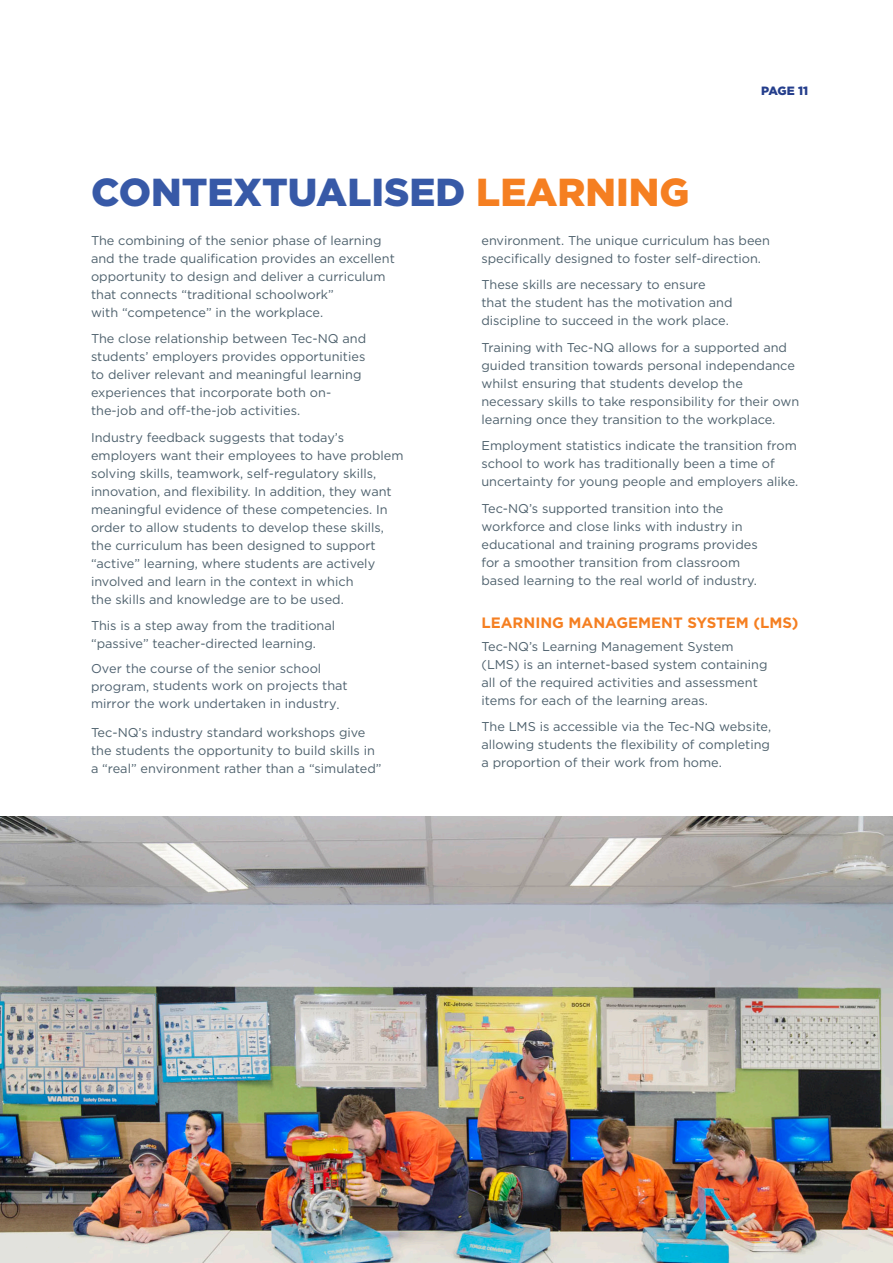
<style>
.page{position:relative;width:893px;height:1263px;background:#fff}
.page>*{position:absolute;margin:0;border:0;box-sizing:border-box;transform-origin:0 0}
.Heading_1{font:900 39px "Gotham";color:#3759a7}
.Heading_2{font:700 15px "Gotham";color:#f57f21}
.Body_Copy{font:12.75px/18px "Gotham";color:#4d606c}
.Body_Copy-2{font:12.75px/16.5px "Gotham";color:#4e6170}
.t1{font:900 12px "Gotham";letter-spacing:-.02em;color:#243e8c}
.s1{color:#f57f21}
</style>
<div class="page">
<img style="left:0;top:816px;width:893px;height:447px">
<p class="t1" style="left:761px;top:82px;width:48px">PAGE 11</p>
<p class="Heading_1" style="left:91px;top:165px;width:600px">CONTEXTUALISED <span class="s1">LEARNING</span></p>
<p class="Body_Copy" style="left:91px;top:231px;width:305px">The combining of the senior phase of learning and the trade qualification provides an excellent opportunity to design and deliver a curriculum that connects “traditional schoolwork”<br>with “competence” in the workplace.</p>
<p class="Body_Copy" style="left:91px;top:330px;width:277px">The close relationship between Tec-NQ and students’ employers provides opportunities to deliver relevant and meaningful learning experiences that incorporate both on&shy;the-job and off-the-job activities.</p>
<p class="Body_Copy" style="left:91px;top:428px;width:314px">Industry feedback suggests that today’s employers want their employees to have problem solving skills, teamwork, self-regulatory skills, innovation, and flexibility. In addition, they want meaningful evidence of these competencies. In order to allow students to develop these skills, the curriculum has been designed to support “active” learning, where students are actively involved and learn in the context in which<br>the skills and knowledge are to be used.</p>
<p class="Body_Copy" style="left:91px;top:617px;width:246px">This is a step away from the traditional “passive” teacher-directed learning.</p>
<p class="Body_Copy-2" style="left:91px;top:660px;width:258px">Over the course of the senior school program, students work on projects that</p>
<p class="Body_Copy-2" style="left:91px;top:695px;width:250px">mirror the work undertaken in industry.</p>
<p class="Body_Copy" style="left:91px;top:724px;width:292px">Tec-NQ’s industry standard workshops give the students the opportunity to build skills in a “real” environment rather than a “simulated”</p>
<p class="Body_Copy" style="left:481px;top:231px;width:290px">environment. The unique curriculum has been specifically designed to foster self-direction.</p>
<p class="Body_Copy" style="left:481px;top:276px;width:253px">These skills are necessary to ensure that the student has the motivation and discipline to succeed in the work place.</p>
<p class="Body_Copy" style="left:481px;top:338px;width:319px">Training with Tec-NQ allows for a supported and guided transition towards personal independance whilst ensuring that students develop the necessary skills to take responsibility for their own learning once they transition to the workplace.</p>
<p class="Body_Copy" style="left:481px;top:437px;width:318px">Employment statistics indicate the transition from school to work has traditionally been a time of uncertainty for young people and employers alike.</p>
<p class="Body_Copy" style="left:481px;top:499px;width:278px">Tec-NQ’s supported transition into the workforce and close links with industry in educational and training programs provides for a smoother transition from classroom based learning to the real world of industry.</p>
<p class="Heading_2" style="left:481px;top:613px;width:319px">LEARNING MANAGEMENT SYSTEM (LMS)</p>
<p class="Body_Copy" style="left:481px;top:637px;width:287px">Tec-NQ’s Learning Management System (LMS) is an internet-based system containing all of the required activities and assessment items for each of the learning areas.</p>
<p class="Body_Copy" style="left:481px;top:717px;width:291px;text-align:justify">The LMS is accessible via the Tec-NQ website, allowing students the flexibility of completing a proportion of their work from home.</p>
</div>
